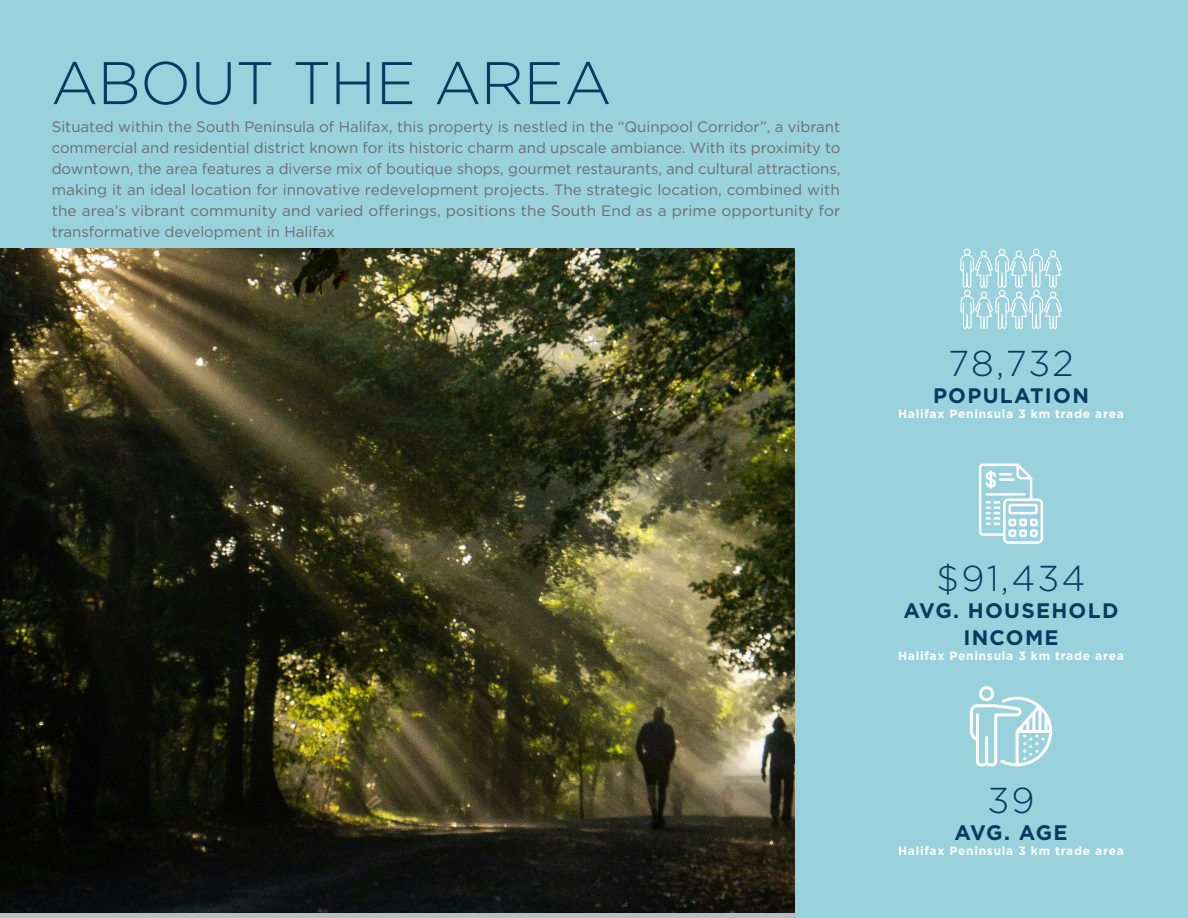
<style>
.page{position:relative;width:1188px;height:918px;background:#99d2dc}
.page>*{position:absolute;margin:0;border:0;box-sizing:border-box;transform-origin:0 0}
.Page_Headline{font:300 60px "Gotham";letter-spacing:-.01em;color:#083b60}
.t1{font:300 36px "Gotham";letter-spacing:.055em;color:#083b60}
.t2{font:700 21px/27px "Gotham";letter-spacing:.06em;color:#083b60;text-align:center}
.Body_Copy___standard{font:15px/21px "Gotham";color:#6c6d70;text-align:justify}
.t3{font:700 12px "Gotham";letter-spacing:.06em;color:#fff}
</style>
<div class="page">
<img style="left:0;top:249px;width:794px;height:664px">
<svg style="left:960px;top:249px;width:102px;height:80px"></svg>
<svg style="left:979px;top:464px;width:64px;height:80px"></svg>
<svg style="left:970px;top:686px;width:82px;height:80px"></svg>
<p class="Page_Headline" style="left:51px;top:45px;width:562px">ABOUT THE AREA</p>
<p class="Body_Copy___standard" style="left:52px;top:116px;width:790px">Situated within the South Peninsula of Halifax, this property is nestled in the “Quinpool Corridor”, a vibrant commercial and residential district known for its historic charm and upscale ambiance. With its proximity to downtown, the area features a diverse mix of boutique shops, gourmet restaurants, and cultural attractions, making it an ideal location for innovative redevelopment projects. The strategic location, combined with the area’s vibrant community and varied offerings, positions the South End as a prime opportunity for transformative development in Halifax</p>
<p class="t1" style="left:948px;top:340px;width:127px">78,732</p>
<p class="t2" style="left:933px;top:382px;width:157px">POPULATION</p>
<p class="t3" style="left:898px;top:405px;width:227px">Halifax Peninsula 3 km trade area</p>
<p class="t1" style="left:937px;top:555px;width:150px">$91,434</p>
<p class="t2" style="left:904px;top:597px;width:216px">AVG. HOUSEHOLD<br>INCOME</p>
<p class="t3" style="left:898px;top:647px;width:227px">Halifax Peninsula 3 km trade area</p>
<p class="t1" style="left:987px;top:778px;width:49px">39</p>
<p class="t2" style="left:954px;top:819px;width:115px">AVG. AGE</p>
<p class="t3" style="left:898px;top:843px;width:227px">Halifax Peninsula 3 km trade area</p>
</div>
